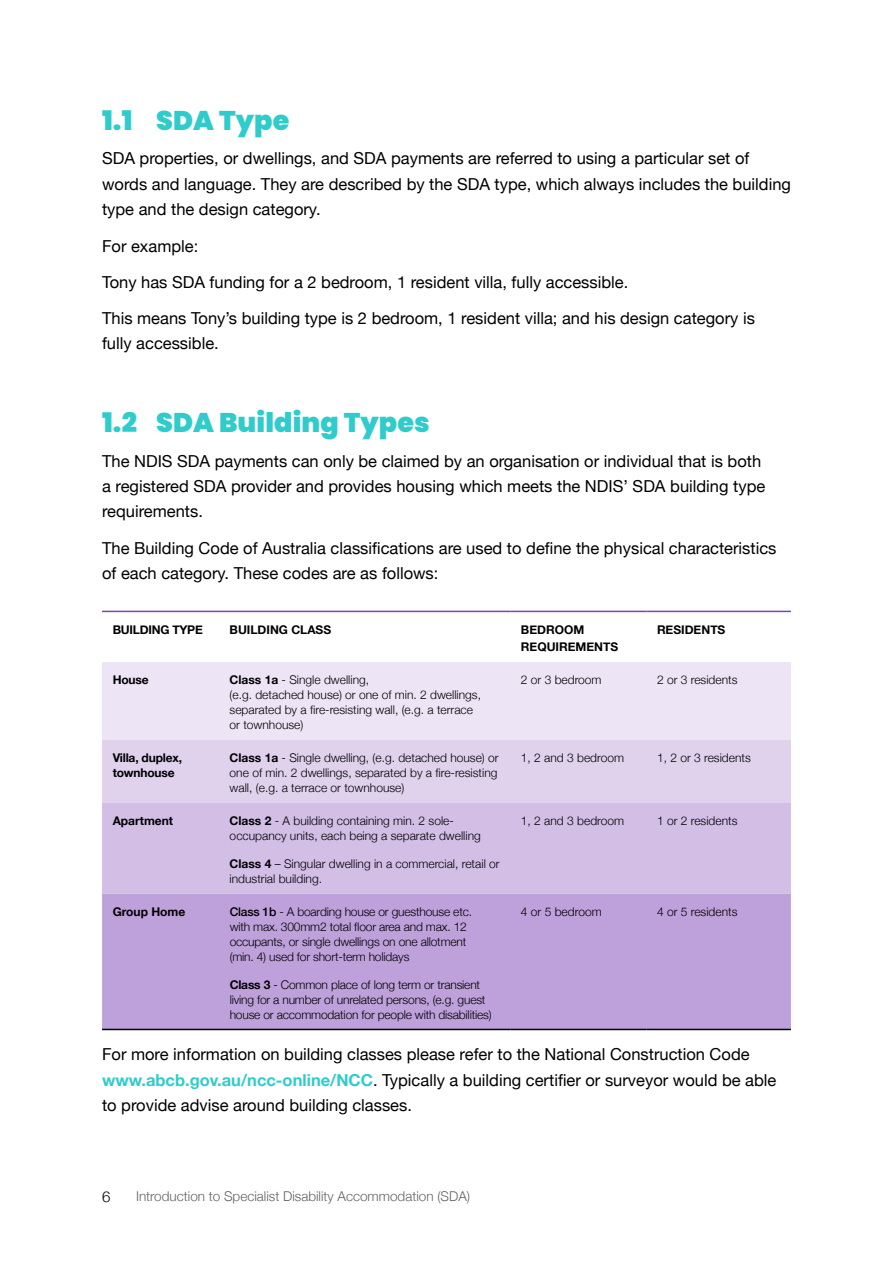
<style>
.page{position:relative;width:893px;height:1263px;background:#fff}
.page>*{position:absolute;margin:0;border:0;box-sizing:border-box;transform-origin:0 0}
.t1{font:900 27px "Poppins";letter-spacing:.005em;color:#30cccc}
.t2{font:16.5px/25.5px "Helvetica Neue";color:#000}
.t3{font:300 15px "Helvetica Neue";color:#000}
.t4{font:300 13.5px "Helvetica Neue";color:#646363}
.t5{font:300 12px/15px "Helvetica Neue";color:#000}
.t6{font:700 12px/17.7px "Helvetica Neue";color:#000}
.t7{font:700 12px "Helvetica Neue";letter-spacing:-.02em;color:#000}
.s1{font-weight:700}
.s2{font-weight:500}
.s3{font-weight:700;color:#30cccc}
</style>
<div class="page">
<svg style="left:102px;top:612px;width:689px;height:1px"></svg>
<div style="left:102px;top:662px;width:689px;height:78px;background:#ede4f5"></div>
<div style="left:102px;top:740px;width:689px;height:63px;background:#e0d1ed"></div>
<div style="left:102px;top:803px;width:689px;height:91px;background:#d3bee6"></div>
<div style="left:102px;top:894px;width:689px;height:135px;background:#bea0da"></div>
<hr style="left:102px;top:611px;width:117px;height:1px;background:#7e41b4">
<hr style="left:219px;top:611px;width:291px;height:1px;background:#7e41b4">
<hr style="left:510px;top:611px;width:136px;height:1px;background:#7e41b4">
<hr style="left:646px;top:611px;width:145px;height:1px;background:#7e41b4">
<hr style="left:102px;top:1029px;width:117px;height:1px;background:#000">
<hr style="left:219px;top:1029px;width:291px;height:1px;background:#000">
<hr style="left:510px;top:1029px;width:136px;height:1px;background:#000">
<hr style="left:646px;top:1029px;width:145px;height:1px;background:#000">
<h1 class="t1" style="left:102px;top:105px;width:189px">1.1 SDA Type</h1>
<p class="t2" style="left:102px;top:147px;width:690px">SDA properties, or dwellings, and SDA payments are referred to using a particular set of words and language. They are described by the SDA type, which always includes the building type and the design category.</p>
<p class="t2" style="left:102px;top:229px;width:654px;line-height:36.2px">For example:<br>Tony has SDA funding for a 2 bedroom, 1 resident villa, fully accessible.<br>This means Tony’s building type is 2 bedroom, 1 resident villa; and his design category is</p>
<p class="t2" style="left:102px;top:332px;width:118px">fully accessible.</p>
<h1 class="t1" style="left:102px;top:407px;width:329px">1.2 SDA Building Types</h1>
<p class="t2" style="left:102px;top:449px;width:665px">The NDIS SDA payments can only be claimed by an organisation or individual that is both a registered SDA provider and provides housing which meets the NDIS’ SDA building type requirements.</p>
<p class="t2" style="left:102px;top:536px;width:676px">The Building Code of Australia classifications are used to define the physical characteristics of each category. These codes are as follows:</p>
<p class="t7" style="left:113px;top:620px;width:92px">BUILDING TYPE</p>
<p class="t6" style="left:230px;top:621px;width:103px">BUILDING CLASS</p>
<p class="t6" style="left:521px;top:621px;width:99px">BEDROOM<br>REQUIREMENTS</p>
<p class="t6" style="left:657px;top:621px;width:70px">RESIDENTS</p>
<p class="t6" style="left:113px;top:672px;width:37px">House</p>
<p class="t5" style="left:230px;top:672px;width:253px"><span class="s1">Class 1a</span> - Single dwelling,<br>(e.g. detached house) or one of min. 2 dwellings, separated by a fire-resisting wall, (e.g. a terrace or townhouse)</p>
<p class="t5" style="left:521px;top:672px;width:82px">2 or 3 bedroom</p>
<p class="t5" style="left:657px;top:672px;width:82px">2 or 3 residents</p>
<p class="t6" style="left:113px;top:751px;width:71px;line-height:15px">Villa, duplex, townhouse</p>
<p class="t5" style="left:230px;top:750px;width:270px;text-align:justify"><span class="s1">Class 1a</span> - Single dwelling, (e.g. detached house) or one of min. 2 dwellings, separated by a fire-resisting wall, (e.g. a terrace or townhouse)</p>
<p class="t5" style="left:521px;top:750px;width:105px">1, 2 and 3 bedroom</p>
<p class="t5" style="left:657px;top:750px;width:95px">1, 2 or 3 residents</p>
<p class="t6" style="left:113px;top:812px;width:62px">Apartment</p>
<p class="t5" style="left:230px;top:813px;width:253px"><span class="s1">Class 2</span> - A building containing min. 2 sole&shy;occupancy units, each being a separate dwelling</p>
<p class="t5" style="left:230px;top:855px;width:271px"><span class="s1">Class 4</span> – Singular dwelling in a commercial, retail or industrial building.</p>
<p class="t5" style="left:521px;top:813px;width:105px">1, 2 and 3 bedroom</p>
<p class="t5" style="left:657px;top:813px;width:82px">1 or 2 residents</p>
<p class="t6" style="left:113px;top:903px;width:74px">Group Home</p>
<p class="t5" style="left:230px;top:903px;width:244px"><span class="s2">Class 1b</span> - A boarding house or guesthouse etc. with max. 300mm2 total floor area and max. 12 occupants, or single dwellings on one allotment (min. 4) used for short-term holidays</p>
<p class="t5" style="left:230px;top:976px;width:263px"><span class="s1">Class 3</span> - Common place of long term or transient living for a number of unrelated persons, (e.g. guest house or accommodation for people with disabilities)</p>
<p class="t5" style="left:521px;top:903px;width:82px">4 or 5 bedroom</p>
<p class="t5" style="left:657px;top:903px;width:82px">4 or 5 residents</p>
<p class="t2" style="left:102px;top:1043px;width:676px">For more information on building classes please refer to the National Construction Code <span class="s3">www.abcb.gov.au/ncc-online/NCC</span>. Typically a building certifier or surveyor would be able to provide advise around building classes.</p>
<p class="t3" style="left:102px;top:1185px;width:10px">6</p>
<p class="t4" style="left:136px;top:1185px;width:336px">Introduction to Specialist Disability Accommodation (SDA)</p>
</div>
